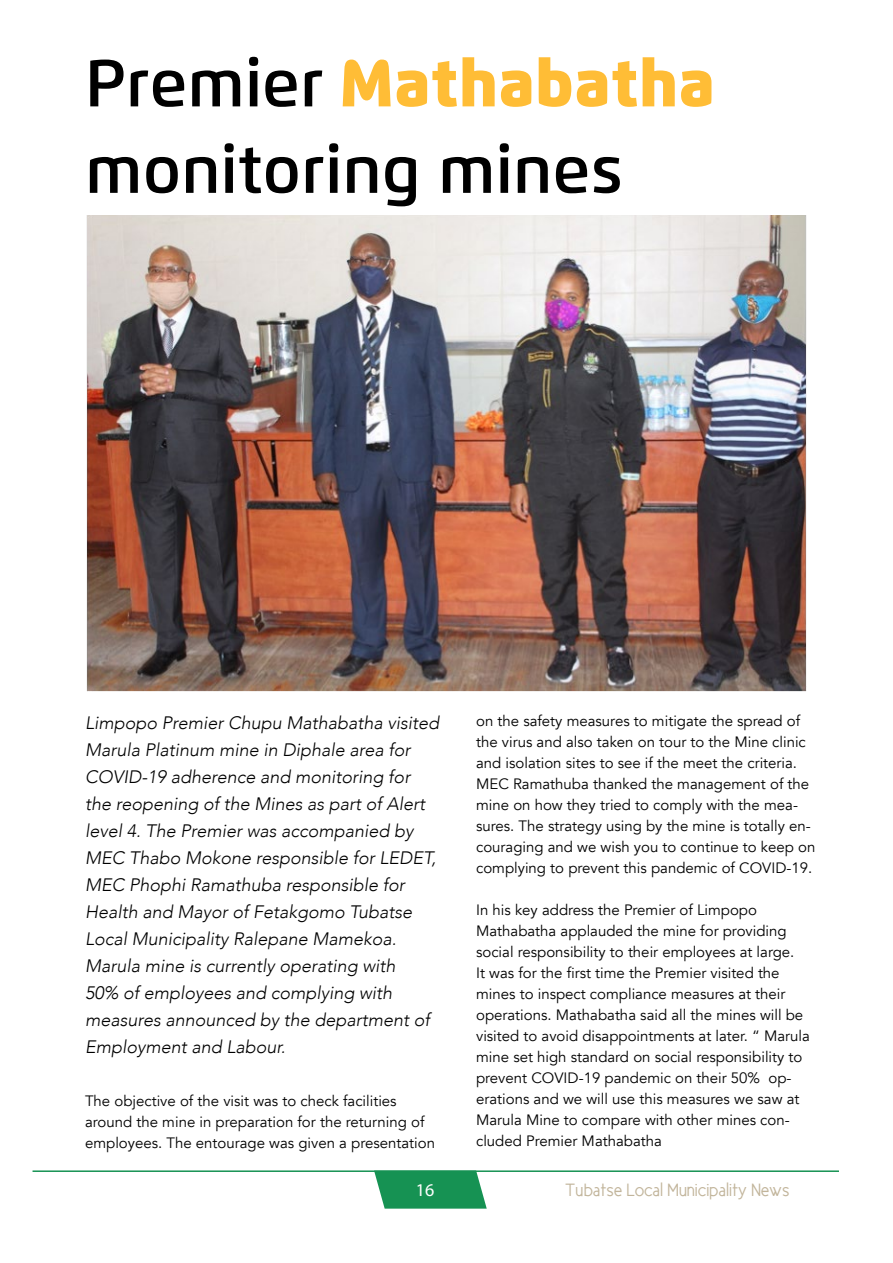
<style>
.page{position:relative;width:893px;height:1263px;background:#fff}
.page>*{position:absolute;margin:0;border:0;box-sizing:border-box;transform-origin:0 0}
.t1{font:600 66.3px/86.4px "Flexo";color:#000}
.t2{font:italic 300 18px/27px "Avenir";color:#000}
.t3{font:18px "New Cicle Gordita";color:#c2b59b}
.t4{font:18px "Myriad Pro";color:#fff}
.t5{font:15px/21px "Avenir";color:#000}
.s1{font-weight:900;color:#ffbd36}
</style>
<div class="page">
<hr style="left:33px;top:1170px;width:806px;height:2px;background:#169253">
<svg style="left:374px;top:1170px;width:113px;height:38px;background:#2c9c63"></svg>
<img style="left:86px;top:216px;width:721px;height:475px">
<h1 class="t1" style="left:85px;top:40px;width:632px">Premier <span class="s1">Mathabatha </span>monitoring mines</h1>
<p class="t2" style="left:85px;top:709px;width:356px">Limpopo Premier Chupu Mathabatha visited Marula Platinum mine in Diphale area for COVID-19 adherence and monitoring for the reopening of the Mines as part of Alert level 4. The Premier was accompanied by MEC Thabo Mokone responsible for LEDET, MEC Phophi Ramathuba responsible for Health and Mayor of Fetakgomo Tubatse Local Municipality Ralepane Mamekoa.<br>Marula mine is currently operating with<br>50% of employees and complying with measures announced by the department of Employment and Labour.</p>
<p class="t5" style="left:85px;top:1091px;width:352px">The objective of the visit was to check facilities around the mine in preparation for the returning of employees. The entourage was given a presentation</p>
<p class="t5" style="left:476px;top:711px;width:341px">on the safety measures to mitigate the spread of the virus and also taken on tour to the Mine clinic and isolation sites to see if the meet the criteria.<br>MEC Ramathuba thanked the management of the mine on how they tried to comply with the mea&shy;sures. The strategy using by the mine is totally en&shy;couraging and we wish you to continue to keep on complying to prevent this pandemic of COVID-19.</p>
<p class="t5" style="left:476px;top:900px;width:335px">In his key address the Premier of Limpopo Mathabatha applauded the mine for providing social responsibility to their employees at large.<br>It was for the first time the Premier visited the mines to inspect compliance measures at their operations. Mathabatha said all the mines will be visited to avoid disappointments at later. “ Marula mine set high standard on social responsibility to prevent COVID-19 pandemic on their 50% op&shy;erations and we will use this measures we saw at Marula Mine to compare with other mines con&shy;cluded Premier Mathabatha</p>
<p class="t4" style="left:416px;top:1179px;width:20px">16</p>
<p class="t3" style="left:565px;top:1181px;width:226px">Tubatse Local Municipality News</p>
</div>
